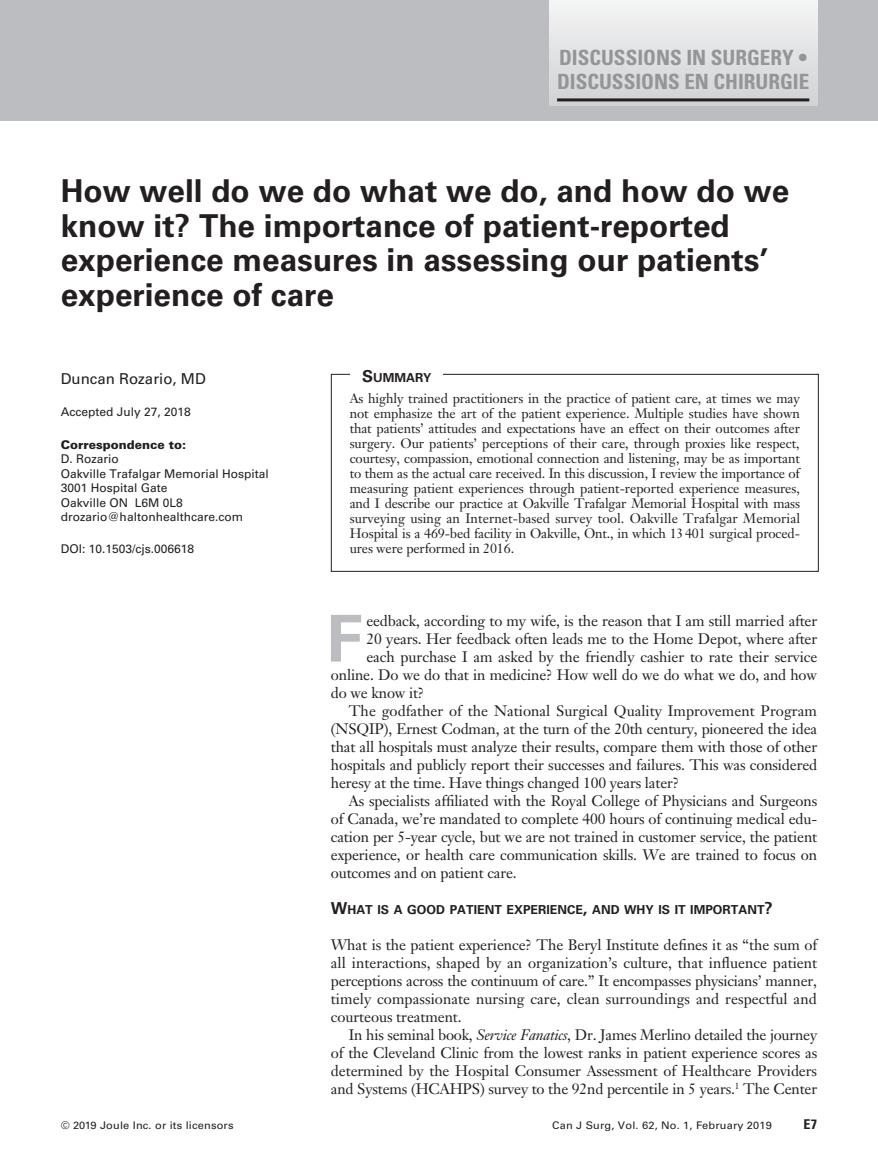
<style>
.page{position:relative;width:878px;height:1175px;background:#fff}
.page>*{position:absolute;margin:0;border:0;box-sizing:border-box;transform-origin:0 0}
.t1{font:700 64.8px "Univers LT Std";color:#bcbdc0}
.t2{font:700 31.5px/34.5px "Univers LT Std";color:#231f20}
.t3{font:700 condensed 21px/24px "Univers LT Std";color:#939598}
.t4{font:15px/18px "Janson Text LT Std";letter-spacing:-.01em;color:#231f20;text-align:justify}
.t5{font:15px "Univers LT Std";color:#231f20}
.t6{font:13.5px/15px "Janson Text LT Std";letter-spacing:-.01em;color:#231f20;text-align:justify}
.t7{font:700 condensed 13.5px "Univers LT Std";color:#231f20;scale:1.05 1}
.t8{font:700 12.3px "Univers LT Std";color:#231f20}
.t9{font:12px/14.4px "Univers LT Std";color:#231f20}
.t10{font:900 12px "Univers LT Std";color:#231f20}
.t11{font:10.5px "Univers LT Std";letter-spacing:.015em;color:#231f20;scale:1.05 1}
.s1{font-size:16.5px}
.s2{font-style:italic}
</style>
<div class="page">
<div style="left:0;top:0;width:878px;height:120px;background:#bcbdc0"></div>
<div style="left:549px;top:0;width:268px;height:106px;background:linear-gradient(to bottom,#f4f5f6,#d0d1d4)"></div>
<hr style="left:557px;top:98px;width:252px;height:3px;background:#231f20">
<div style="left:331px;top:374px;width:487px;height:197px;border:1px solid #231f20"></div>
<div style="left:351px;top:367px;width:92px;height:17px;background:#fff"></div>
<h3 class="t3" style="left:557px;top:46px;width:254px">DISCUSSIONS IN SURGERY •<br>DISCUSSIONS EN CHIRURGIE</h3>
<h2 class="t2" style="left:61px;top:174px;width:730px">How well do we do what we do, and how do we know it? The importance of patient-reported experience measures in assessing our patients’ experience of care</h2>
<p class="t5" style="left:61px;top:370px;width:147px">Duncan Rozario, MD</p>
<p class="t9" style="left:61px;top:405px;width:132px">Accepted July 27, 2018</p>
<p class="t10" style="left:61px;top:437px;width:127px">Correspondence to:</p>
<p class="t9" style="left:61px;top:452px;width:210px">D. Rozario<br>Oakville Trafalgar Memorial Hospital<br>3001 Hospital Gate<br>Oakville ON L6M 0L8 drozario@haltonhealthcare.com</p>
<p class="t9" style="left:61px;top:542px;width:135px">DOI: 10.1503/cjs.006618</p>
<p class="t8" style="left:362px;top:370px;width:71px"><span class="s1">S</span>UMMARY</p>
<p class="t6" style="left:350px;top:390px;width:452px">As highly trained practitioners in the practice of patient care, at times we may not emphasize the art of the patient experience. Multiple studies have shown that patients’ attitudes and expectations have an effect on their outcomes after surgery. Our patients’ perceptions of their care, through proxies like respect, courtesy, compassion, emotional connection and listening, may be as important to them as the actual care received. In this discussion, I review the importance of measuring patient experiences through patient-reported experience measures, and I describe our practice at Oakville Trafalgar Memorial Hospital with mass surveying using an Internet-based survey tool. Oakville Trafalgar Memorial Hospital is a 469-bed facility in Oakville, Ont., in which 13401 surgical proced&shy;ures were performed in 2016.</p>
<h1 class="t1" style="left:326px;top:601px;width:38px">F</h1>
<p class="t4" style="left:366px;top:611px;width:452px">eedback, according to my wife, is the reason that I am still married after</p>
<p class="t4" style="left:366px;top:629px;width:452px">20 years. Her feedback often leads me to the Home Depot, where after</p>
<p class="t4" style="left:366px;top:647px;width:452px">each purchase I am asked by the friendly cashier to rate their service</p>
<p class="t4" style="left:331px;top:665px;width:487px">online. Do we do that in medicine? How well do we do what we do, and how</p>
<p class="t4" style="left:331px;top:683px;width:95px">do we know it?</p>
<p class="t4" style="left:349px;top:701px;width:469px">The godfather of the National Surgical Quality Improvement Program</p>
<p class="t4" style="left:331px;top:719px;width:488px">(NSQIP), Ernest Codman, at the turn of the 20th century, pioneered the idea</p>
<p class="t4" style="left:331px;top:737px;width:487px">that all hospitals must analyze their results, compare them with those of other</p>
<p class="t4" style="left:331px;top:755px;width:488px">hospitals and publicly report their successes and failures. This was considered</p>
<p class="t4" style="left:331px;top:773px;width:350px">heresy at the time. Have things changed 100 years later?</p>
<p class="t4" style="left:349px;top:791px;width:470px">As specialists affiliated with the Royal College of Physicians and Surgeons</p>
<p class="t4" style="left:331px;top:809px;width:488px">of Canada, we’re mandated to complete 400 hours of continuing medical edu-</p>
<p class="t4" style="left:331px;top:827px;width:487px">cation per 5-year cycle, but we are not trained in customer service, the patient</p>
<p class="t4" style="left:331px;top:845px;width:488px">experience, or health care communication skills. We are trained to focus on</p>
<p class="t4" style="left:331px;top:863px;width:187px">outcomes and on patient care.</p>
<p class="t8" style="left:331px;top:902px;width:443px"><span class="s1">W</span>HAT IS A GOOD PATIENT EXPERIENCE<span class="s1">,</span> AND WHY IS IT IMPORTANT<span class="s1">?</span></p>
<p class="t4" style="left:331px;top:935px;width:488px">What is the patient experience? The Beryl Institute defines it as “the sum of all interactions, shaped by an organization’s culture, that influence patient perceptions across the continuum of care.” It encompasses physicians’ manner, timely compassionate nursing care, clean surroundings and respectful and courteous treatment.</p>
<p class="t4" style="left:331px;top:1025px;width:488px;text-indent:18px">In his seminal book, <span class="s2">Service Fanatics</span>, Dr. James Merlino detailed the journey of the Cleveland Clinic from the lowest ranks in patient experience scores as determined by the Hospital Consumer Assessment of Healthcare Providers and Systems (HCAHPS) survey to the 92nd percentile in 5 years.<sup>1</sup> The Center</p>
<p class="t11" style="left:61px;top:1119px;width:166px">© 2019 Joule Inc. or its licensors</p>
<p class="t11" style="left:552px;top:1119px;width:211px">Can J Surg, Vol. 62, No. 1, February 2019</p>
<p class="t7" style="left:803px;top:1116px;width:14px">E7</p>
</div>
